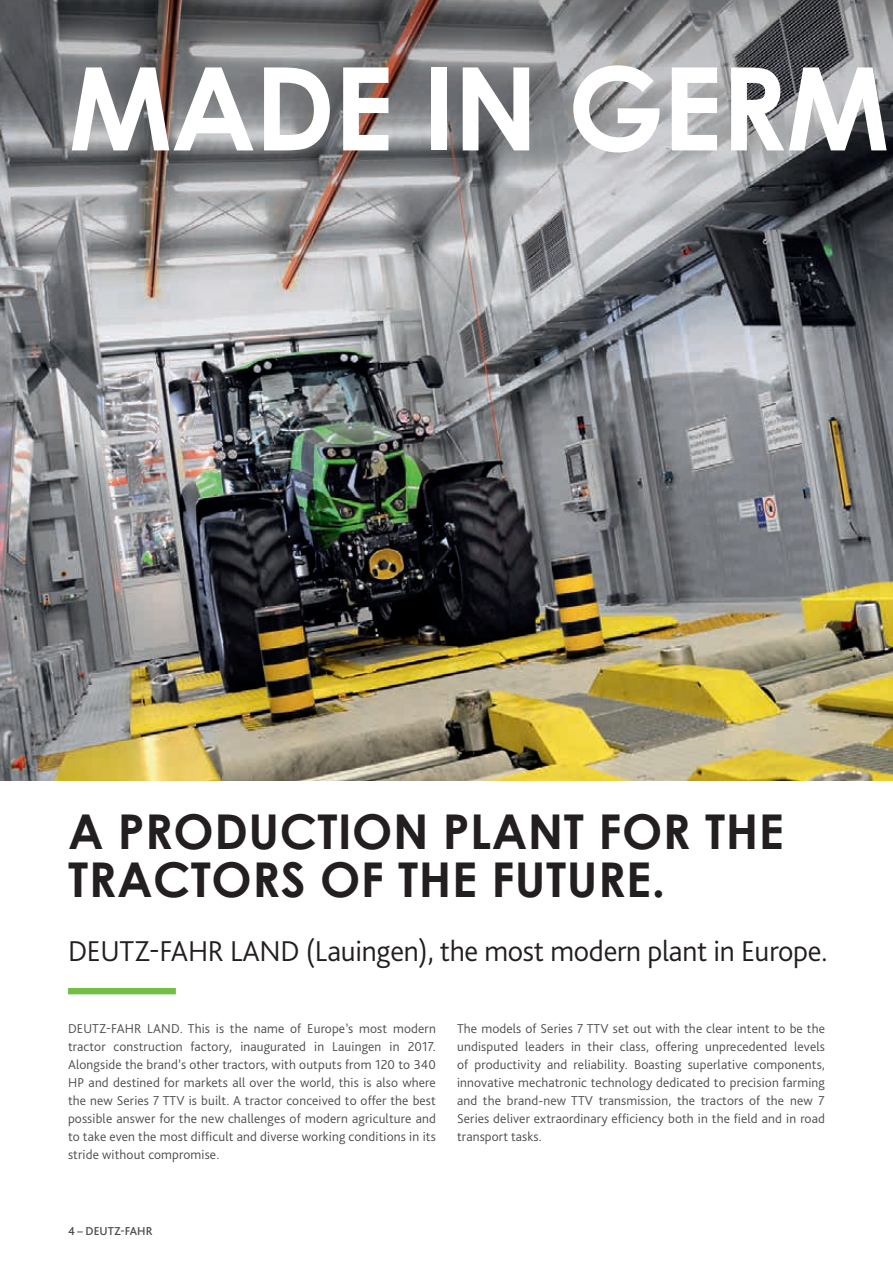
<style>
.page{position:relative;width:893px;height:1263px;background:#fff}
.page>*{position:absolute;margin:0;border:0;box-sizing:border-box;transform-origin:0 0}
.t1{font:700 115.5px "Century Gothic";letter-spacing:-.015em;color:#fff}
.t2{font:700 48px/48px "Century Gothic";letter-spacing:.01em;color:#231f20}
.t3{font:300 30px "Bliss Pro";letter-spacing:-.01em;color:#231f20}
.t4{font:300 13.5px/18px "Bliss Pro";letter-spacing:.01em;color:#4b4c4d;text-align:justify}
.t5{font:500 12px "Bliss Pro";color:#4b4c4d}
</style>
<div class="page">
<img style="left:0;top:376px;width:893px;height:404px">
<svg style="left:0;top:0;width:893px;height:376px;background:#868689"></svg>
<div style="left:68px;top:988px;width:108px;height:6px;background:#71bf44"></div>
<h1 class="t1" style="left:69px;top:21px;width:823px">MADE IN GERM</h1>
<h2 class="t2" style="left:68px;top:805px;width:717px">A PRODUCTION PLANT FOR THE<br>TRACTORS OF THE FUTURE.</h2>
<h3 class="t3" style="left:68px;top:932px;width:761px">DEUTZ-FAHR LAND (Lauingen), the most modern plant in Europe.</h3>
<p class="t4" style="left:68px;top:1019px;width:369px">DEUTZ-FAHR LAND. This is the name of Europe’s most modern tractor construction factory, inaugurated in Lauingen in 2017.<br>Alongside the brand’s other tractors, with outputs from 120 to 340<br>HP and destined for markets all over the world, this is also where the new Series 7 TTV is built. A tractor conceived to offer the best possible answer for the new challenges of modern agriculture and to take even the most difficult and diverse working conditions in its stride without compromise.</p>
<p class="t4" style="left:457px;top:1019px;width:369px">The models of Series 7 TTV set out with the clear intent to be the undisputed leaders in their class, offering unprecedented levels of productivity and reliability. Boasting superlative components, innovative mechatronic technology dedicated to precision farming and the brand-new TTV transmission, the tractors of the new 7<br>Series deliver extraordinary efficiency both in the field and in road transport tasks.</p>
<p class="t5" style="left:68px;top:1223px;width:86px">4 – DEUTZ-FAHR</p>
</div>
